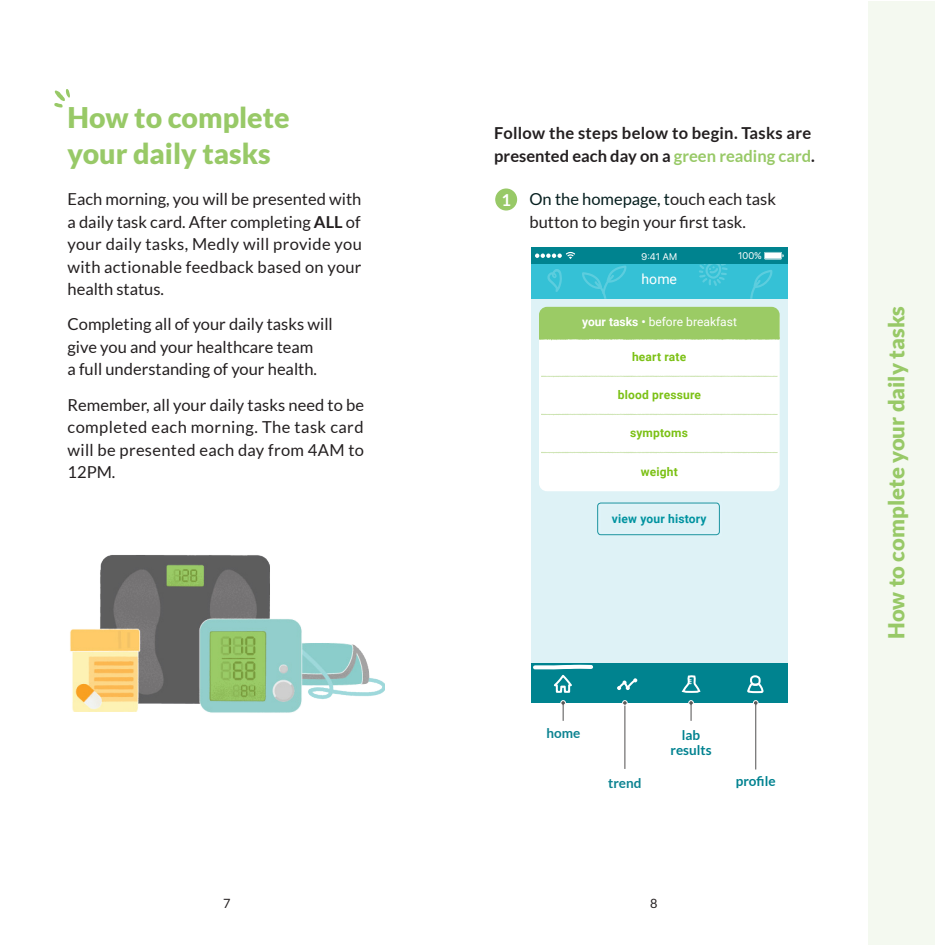
<style>
.page{position:relative;width:937px;height:945px;background:#fff}
.page>*{position:absolute;margin:0;border:0;box-sizing:border-box;transform-origin:0 0}
.heading{font:900 28.5px/36px "Lato";color:#98c967}
.heading-2{font:900 22.05px "Lato";color:#98c967}
.body{font:16.5px/22.5px "Lato";color:#231f20;text-align:justify}
.body-2{font:700 16.5px/22.5px "Lato";color:#231f20}
.body_bold{font:700 16.5px "Lato";color:#fff}
.t1{font:14.1px "Roboto";color:#fff}
.body-3{font:700 13.5px/15px "Lato";color:#008290;text-align:center}
.body-4{font:700 13.5px "Lato";color:#0c8391}
.Master_Page_Number{font:12.75px "Lato";color:#231f20}
.t2{font:700 12px "Roboto";letter-spacing:.015em;color:#7cc116}
.t3{font:12px "Roboto";color:#fff}
.t4{font:700 12px "Roboto";letter-spacing:.015em;color:#0093a0}
.t5{font:9.6px ".SFNS Display";letter-spacing:.015em;color:#fff}
.s1{font-weight:700}
.s2{color:#98c967}
.s3{color:#051e1e}
</style>
<div class="page">
<svg style="left:54px;top:89px;width:16px;height:19px"></svg>
<img style="left:70px;top:555px;width:315px;height:158px">
<div style="left:867px;top:2px;width:67px;height:943px;background:#f4f9f0"></div>
<div style="left:496px;top:189px;width:20px;height:21px;background:#98c967;border-radius:50%"></div>
<div style="left:495px;top:188px;width:22px;height:23px;border:1px solid #98c967;border-radius:50%"></div>
<div style="left:531px;top:248px;width:256px;height:455px;background:#def2f6"></div>
<div style="left:659px;top:664px;width:64px;height:39px;background:#00838f"></div>
<div style="left:595px;top:664px;width:64px;height:39px;background:#00838f"></div>
<div style="left:531px;top:664px;width:64px;height:39px;background:#00838f"></div>
<div style="left:723px;top:664px;width:64px;height:39px;background:#00838f"></div>
<svg style="left:617px;top:678px;width:20px;height:12px"></svg>
<svg style="left:531px;top:663px;width:64px;height:30px"></svg>
<svg style="left:747px;top:675px;width:17px;height:19px"></svg>
<div style="left:531px;top:264px;width:256px;height:35px;background:#35c1d6"></div>
<svg style="left:547px;top:269px;width:15px;height:23px"></svg>
<svg style="left:699px;top:264px;width:28px;height:22px"></svg>
<svg style="left:750px;top:270px;width:22px;height:29px"></svg>
<svg style="left:582px;top:266px;width:44px;height:33px"></svg>
<div style="left:531px;top:248px;width:256px;height:16px;background:#00838f"></div>
<svg style="left:764px;top:252px;width:19px;height:8px"></svg>
<svg style="left:535px;top:252px;width:40px;height:7px"></svg>
<div style="left:539px;top:339px;width:240px;height:152px;background:#fff"></div>
<svg style="left:566px;top:376px;width:29px;height:1px"></svg>
<div style="left:539px;top:307px;width:240px;height:32px;background:#9bcb65"></div>
<div style="left:596px;top:501px;width:126px;height:35px;border:4px solid #dff3f8"></div>
<div style="left:597px;top:503px;width:122px;height:32px;border:1px solid #1c949f;border-radius:3px"></div>
<hr style="left:624px;top:703px;width:1px;height:66px;background:#5a5959">
<svg style="left:622px;top:700px;width:5px;height:6px"></svg>
<svg style="left:753px;top:700px;width:5px;height:6px"></svg>
<svg style="left:560px;top:700px;width:6px;height:21px"></svg>
<svg style="left:682px;top:675px;width:19px;height:46px"></svg>
<hr style="left:755px;top:703px;width:1px;height:67px;background:#5a5959">
<p class="heading" style="left:68px;top:99px;width:224px">How to complete your daily tasks</p>
<p class="body" style="left:68px;top:188px;width:296px">Each morning, you will be presented with a daily task card. After completing <span class="s1">ALL</span> of your daily tasks, Medly will provide you with actionable feedback based on your health status.</p>
<p class="body" style="left:68px;top:313px;width:267px;text-align:left">Completing all of your daily tasks will give you and your healthcare team<br>a full understanding of your health.</p>
<p class="body" style="left:68px;top:394px;width:298px">Remember, all your daily tasks need to be completed each morning. The task card will be presented each day from 4AM to 12PM.</p>
<p class="body-2" style="left:494px;top:122px;width:322px">Follow the steps below to begin. Tasks are presented each day on a <span class="s2">green reading card</span>.</p>
<p class="body_bold" style="left:501px;top:190px;width:11px">1</p>
<p class="body" style="left:529px;top:188px;width:248px"><span class="s3">On the homepage, t</span>ouch each task button to begin your first task.</p>
<p class="t5" style="left:641px;top:249px;width:37px">9"41 AM</p>
<p class="t5" style="left:738px;top:249px;width:25px">100%</p>
<p class="t1" style="left:641px;top:269px;width:37px">home</p>
<p class="t3" style="left:582px;top:314px;width:156px"><span class="s1">your tasks •</span> before breakfast</p>
<p class="t2" style="left:632px;top:349px;width:56px">heart rate</p>
<p class="t2" style="left:618px;top:386px;width:85px">blood pressure</p>
<p class="t2" style="left:630px;top:424px;width:59px">symptoms</p>
<p class="t2" style="left:640px;top:463px;width:39px">weight</p>
<p class="t4" style="left:612px;top:510px;width:96px">view your history</p>
<p class="body-4" style="left:546px;top:725px;width:35px">home</p>
<p class="body-3" style="left:670px;top:728px;width:43px">lab results</p>
<p class="body-4" style="left:608px;top:775px;width:35px">trend</p>
<p class="body-3" style="left:736px;top:773px;width:41px">profile</p>
<p class="Master_Page_Number" style="left:223px;top:897px;width:9px">7</p>
<p class="Master_Page_Number" style="left:650px;top:897px;width:9px">8</p>
<p class="heading-2" style="left:883px;top:639px;width:334px;rotate:-90deg">How to complete your daily tasks</p>
</div>
